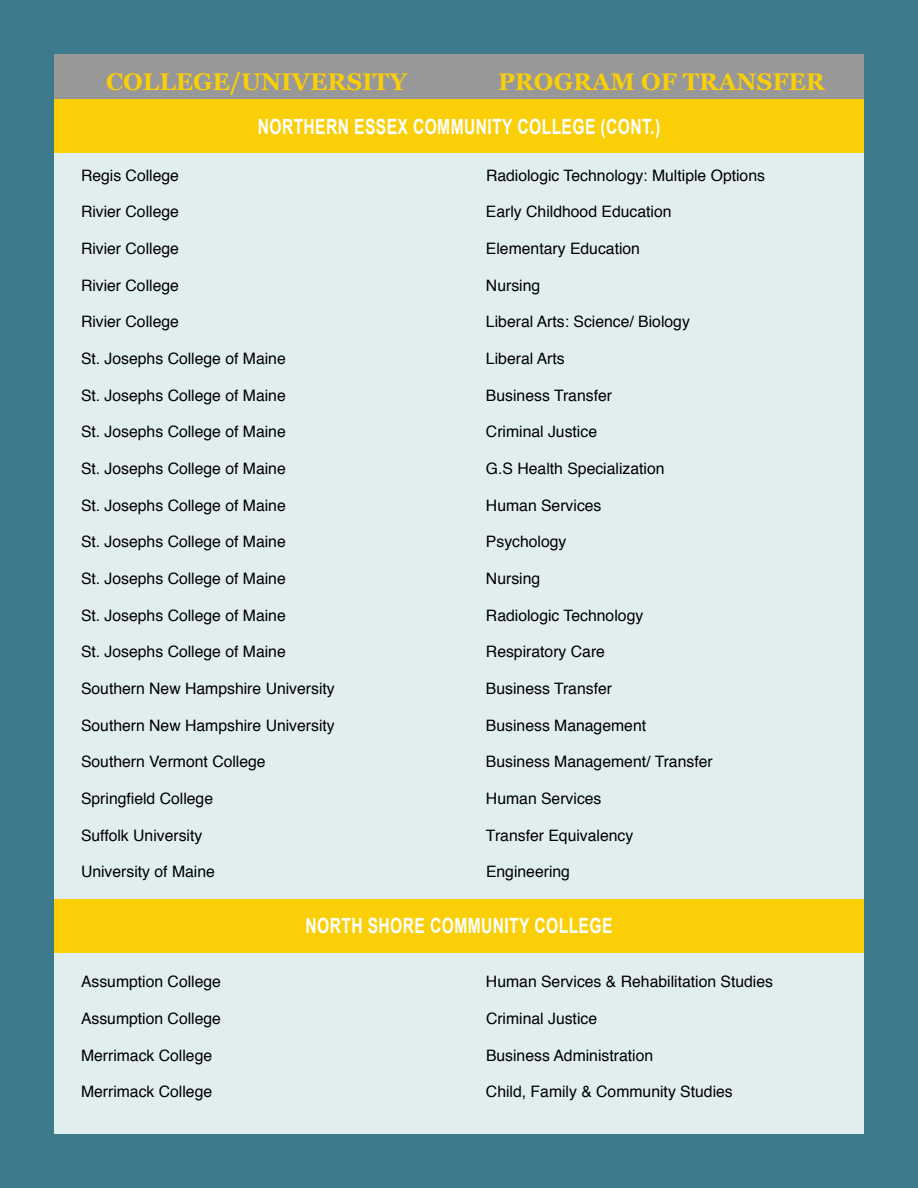
<style>
.page{position:relative;width:918px;height:1188px;background:#3c7a8c}
.page>*{position:absolute;margin:0;border:0;box-sizing:border-box;transform-origin:0 0}
.t1{font:700 24px "Georgia";color:#fbcf07}
.t2{font:700 21px "Arial";letter-spacing:.025em;color:#fff;scale:.74 1}
.t3{font:15.75px "Helvetica";color:#000}
</style>
<div class="page">
<div style="left:54px;top:126px;width:810px;height:1008px;background:#e0eeef"></div>
<div style="left:54px;top:54px;width:405px;height:45px;background:#989898"></div>
<div style="left:459px;top:54px;width:405px;height:45px;background:#989898"></div>
<div style="left:54px;top:99px;width:810px;height:54px;background:#fbcf07"></div>
<div style="left:54px;top:899px;width:810px;height:54px;background:#fbcf07"></div>
<h1 class="t1" style="left:106px;top:66px;width:302px">COLLEGE/UNIVERSITY</h1>
<h1 class="t1" style="left:498px;top:66px;width:328px">PROGRAM OF TRANSFER</h1>
<h2 class="t2" style="left:258px;top:112px;width:545px">NORTHERN ESSEX COMMUNITY COLLEGE (CONT.)</h2>
<p class="t3" style="left:81px;top:163px;width:100px">Regis College</p>
<p class="t3" style="left:486px;top:163px;width:281px">Radiologic Technology: Multiple Options</p>
<p class="t3" style="left:81px;top:200px;width:100px">Rivier College</p>
<p class="t3" style="left:486px;top:200px;width:187px">Early Childhood Education</p>
<p class="t3" style="left:81px;top:236px;width:100px">Rivier College</p>
<p class="t3" style="left:486px;top:236px;width:156px">Elementary Education</p>
<p class="t3" style="left:81px;top:273px;width:100px">Rivier College</p>
<p class="t3" style="left:486px;top:273px;width:56px">Nursing</p>
<p class="t3" style="left:81px;top:310px;width:100px">Rivier College</p>
<p class="t3" style="left:486px;top:310px;width:205px">Liberal Arts: Science/ Biology</p>
<p class="t3" style="left:81px;top:346px;width:206px">St. Josephs College of Maine</p>
<p class="t3" style="left:486px;top:346px;width:80px">Liberal Arts</p>
<p class="t3" style="left:81px;top:383px;width:206px">St. Josephs College of Maine</p>
<p class="t3" style="left:486px;top:383px;width:128px">Business Transfer</p>
<p class="t3" style="left:81px;top:420px;width:206px">St. Josephs College of Maine</p>
<p class="t3" style="left:486px;top:420px;width:113px">Criminal Justice</p>
<p class="t3" style="left:81px;top:456px;width:206px">St. Josephs College of Maine</p>
<p class="t3" style="left:486px;top:456px;width:180px">G.S Health Specialization</p>
<p class="t3" style="left:81px;top:493px;width:206px">St. Josephs College of Maine</p>
<p class="t3" style="left:486px;top:493px;width:117px">Human Services</p>
<p class="t3" style="left:81px;top:530px;width:206px">St. Josephs College of Maine</p>
<p class="t3" style="left:486px;top:530px;width:82px">Psychology</p>
<p class="t3" style="left:81px;top:566px;width:206px">St. Josephs College of Maine</p>
<p class="t3" style="left:486px;top:566px;width:56px">Nursing</p>
<p class="t3" style="left:81px;top:603px;width:206px">St. Josephs College of Maine</p>
<p class="t3" style="left:486px;top:603px;width:159px">Radiologic Technology</p>
<p class="t3" style="left:81px;top:640px;width:206px">St. Josephs College of Maine</p>
<p class="t3" style="left:486px;top:640px;width:121px">Respiratory Care</p>
<p class="t3" style="left:81px;top:676px;width:255px">Southern New Hampshire University</p>
<p class="t3" style="left:486px;top:676px;width:128px">Business Transfer</p>
<p class="t3" style="left:81px;top:713px;width:255px">Southern New Hampshire University</p>
<p class="t3" style="left:486px;top:713px;width:162px">Business Management</p>
<p class="t3" style="left:81px;top:750px;width:186px">Southern Vermont College</p>
<p class="t3" style="left:486px;top:750px;width:228px">Business Management/ Transfer</p>
<p class="t3" style="left:81px;top:786px;width:134px">Springfield College</p>
<p class="t3" style="left:486px;top:786px;width:117px">Human Services</p>
<p class="t3" style="left:81px;top:823px;width:123px">Suffolk University</p>
<p class="t3" style="left:486px;top:823px;width:149px">Transfer Equivalency</p>
<p class="t3" style="left:81px;top:860px;width:135px">University of Maine</p>
<p class="t3" style="left:486px;top:860px;width:86px">Engineering</p>
<h2 class="t2" style="left:306px;top:912px;width:416px">NORTH SHORE COMMUNITY COLLEGE</h2>
<p class="t3" style="left:81px;top:970px;width:142px">Assumption College</p>
<p class="t3" style="left:486px;top:970px;width:289px">Human Services &amp; Rehabilitation Studies</p>
<p class="t3" style="left:81px;top:1006px;width:142px">Assumption College</p>
<p class="t3" style="left:486px;top:1006px;width:113px">Criminal Justice</p>
<p class="t3" style="left:81px;top:1043px;width:133px">Merrimack College</p>
<p class="t3" style="left:486px;top:1043px;width:169px">Business Administration</p>
<p class="t3" style="left:81px;top:1080px;width:133px">Merrimack College</p>
<p class="t3" style="left:486px;top:1080px;width:248px">Child, Family &amp; Community Studies</p>
</div>
